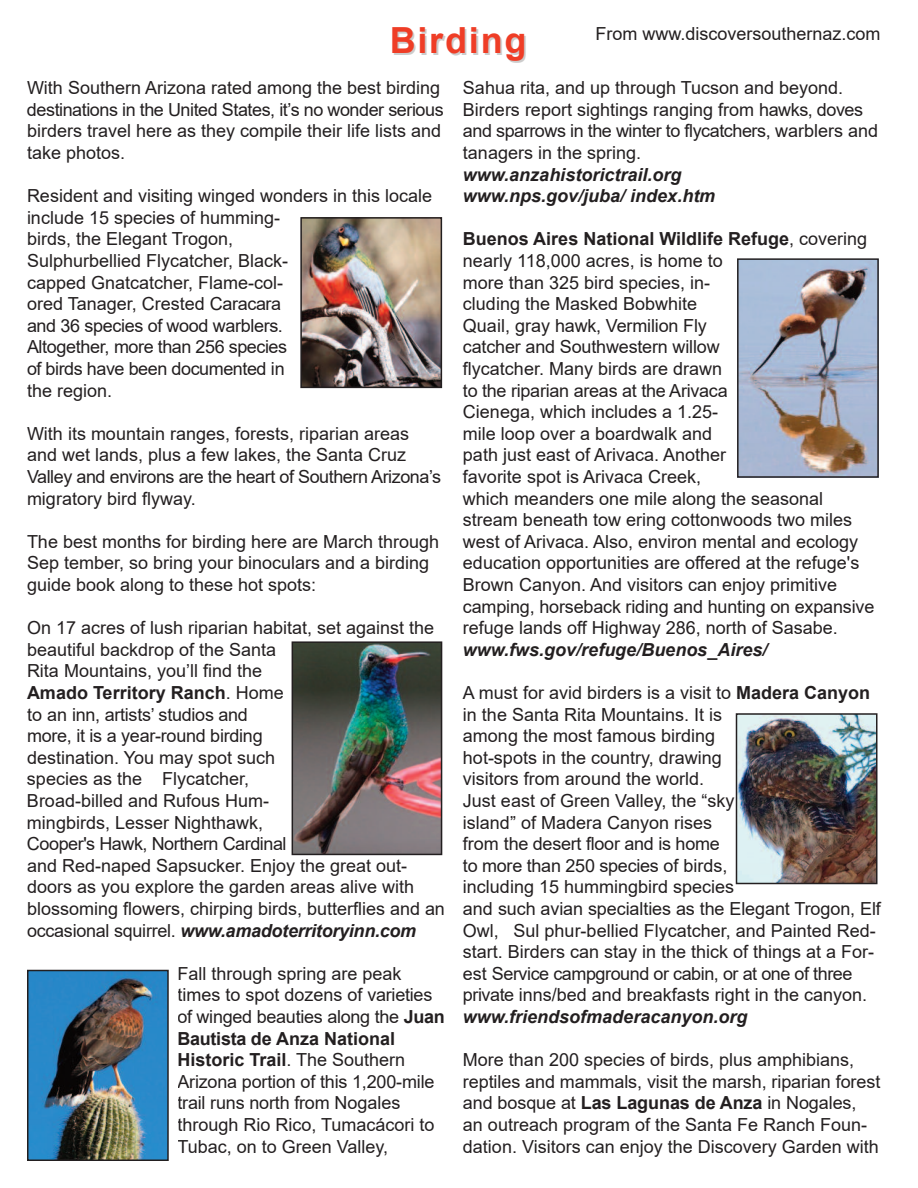
<style>
.page{position:relative;width:918px;height:1188px;background:#fff}
.page>*{position:absolute;margin:0;border:0;box-sizing:border-box;transform-origin:0 0}
.t1{font:700 36px "Arial";letter-spacing:.05em;color:#ef3d26}
.t2{font:18px/21.6px "Arial";color:#231f20}
.t3{font:italic 700 18px/21.6px "Arial";color:#231f20}
.s1{font-weight:700}
.s2{font-weight:700;font-style:italic}
</style>
<div class="page">
<img style="left:303px;top:220px;width:136px;height:165px">
<div style="left:300px;top:217px;width:142px;height:171px;border:2px solid #231f20"></div>
<img style="left:295px;top:644px;width:144px;height:208px">
<div style="left:292px;top:641px;width:150px;height:214px;border:2px solid #231f20"></div>
<img style="left:30px;top:973px;width:136px;height:185px">
<div style="left:27px;top:970px;width:142px;height:191px;border:2px solid #231f20"></div>
<img style="left:739px;top:716px;width:136px;height:165px">
<div style="left:736px;top:713px;width:142px;height:171px;border:2px solid #231f20"></div>
<img style="left:740px;top:261px;width:136px;height:214px">
<div style="left:737px;top:258px;width:142px;height:220px;border:2px solid #231f20"></div>
<p class="t2" style="left:596px;top:23px;width:287px">From www.discoversouthernaz.com</p>
<h1 class="t1" style="left:390px;top:21px;width:138px">Birding</h1>
<p class="t2" style="left:27px;top:77px;width:418px">With Southern Arizona rated among the best birding destinations in the United States, it’s no wonder serious birders travel here as they compile their life lists and take photos.</p>
<p class="t2" style="left:27px;top:185px;width:407px">Resident and visiting winged wonders in this locale include 15 species of humming-<br>birds, the Elegant Trogon,<br>Sulphurbellied Flycatcher, Black-<br>capped Gnatcatcher, Flame-col-<br>ored Tanager, Crested Caracara<br>and 36 species of wood warblers.<br>Altogether, more than 256 species<br>of birds have been documented in<br>the region.</p>
<p class="t2" style="left:27px;top:423px;width:416px">With its mountain ranges, forests, riparian areas and wet lands, plus a few lakes, the Santa Cruz Valley and environs are the heart of Southern Arizona’s migratory bird flyway.</p>
<p class="t2" style="left:27px;top:531px;width:414px">The best months for birding here are March through<br>Sep tember, so bring your binoculars and a birding guide book along to these hot spots:</p>
<p class="t2" style="left:27px;top:617px;width:419px">On 17 acres of lush riparian habitat, set against the beautiful backdrop of the Santa<br>Rita Mountains, you’ll find the<br><span class="s1">Amado Territory Ranch</span>. Home<br>to an inn, artists’ studios and<br>more, it is a year-round birding<br>destination. You may spot such<br>species as the Flycatcher,<br>Broad-billed and Rufous Hum-<br>mingbirds, Lesser Nighthawk,<br>Cooper's Hawk, Northern Cardinal<br>and Red-naped Sapsucker. Enjoy the great out&shy;doors as you explore the garden areas alive with blossoming flowers, chirping birds, butterflies and an occasional squirrel. <span class="s2">www.amadoterritoryinn.com</span></p>
<p class="t2" style="left:177px;top:963px;width:269px">Fall through spring are peak times to spot dozens of varieties of winged beauties along the <span class="s1">Juan<br>Bautista de Anza National<br>Historic Trail</span>. The Southern<br>Arizona portion of this 1,200-mile trail runs north from Nogales through Rio Rico, Tumacácori to<br>Tubac, on to Green Valley,</p>
<p class="t2" style="left:463px;top:77px;width:417px">Sahua rita, and up through Tucson and beyond.<br>Birders report sightings ranging from hawks, doves and sparrows in the winter to flycatchers, warblers and tanagers in the spring.</p>
<p class="t3" style="left:463px;top:163px;width:254px">www.anzahistorictrail.org www.nps.gov/juba/ index.htm</p>
<p class="t2" style="left:463px;top:228px;width:413px"><span class="s1">Buenos Aires National Wildlife Refuge</span>, covering nearly 118,000 acres, is home to<br>more than 325 bird species, in-<br>cluding the Masked Bobwhite<br>Quail, gray hawk, Vermilion Fly<br>catcher and Southwestern willow<br>flycatcher. Many birds are drawn<br>to the riparian areas at the Arivaca<br>Cienega, which includes a 1.25-<br>mile loop over a boardwalk and<br>path just east of Arivaca. Another<br>favorite spot is Arivaca Creek,<br>which meanders one mile along the seasonal stream beneath tow ering cottonwoods two miles west of Arivaca. Also, environ mental and ecology education opportunities are offered at the refuge's Brown Canyon. And visitors can enjoy primitive camping, horseback riding and hunting on expansive refuge lands off Highway 286, north of Sasabe.</p>
<p class="t3" style="left:463px;top:639px;width:306px">www.fws.gov/refuge/Buenos_Aires/</p>
<p class="t2" style="left:463px;top:682px;width:419px">A must for avid birders is a visit to <span class="s1">Madera Canyon </span>in the Santa Rita Mountains. It is<br>among the most famous birding<br>hot-spots in the country, drawing<br>visitors from around the world.<br>Just east of Green Valley, the “sky<br>island” of Madera Canyon rises<br>from the desert floor and is home<br>to more than 250 species of birds,<br>including 15 hummingbird species<br>and such avian specialties as the Elegant Trogon, Elf Owl, Sul phur-bellied Flycatcher, and Painted Red&shy;start. Birders can stay in the thick of things at a For&shy;est Service campground or cabin, or at one of three private inns/bed and breakfasts right in the canyon.</p>
<p class="t3" style="left:463px;top:1006px;width:286px">www.friendsofmaderacanyon.org</p>
<p class="t2" style="left:463px;top:1049px;width:419px">More than 200 species of birds, plus amphibians, reptiles and mammals, visit the marsh, riparian forest and bosque at <span class="s1">Las Lagunas de Anza</span> in Nogales, an outreach program of the Santa Fe Ranch Foun&shy;dation. Visitors can enjoy the Discovery Garden with</p>
</div>
